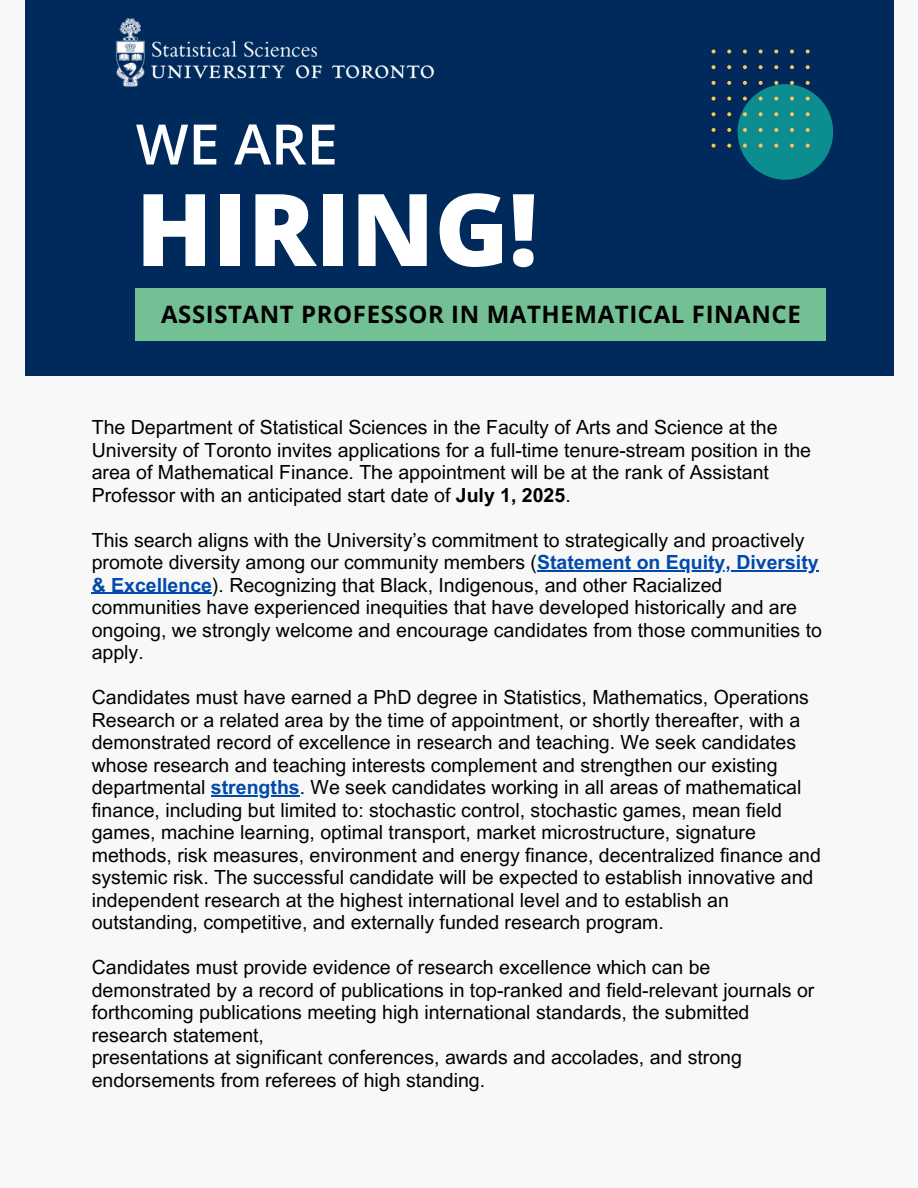
<style>
.page{position:relative;width:918px;height:1188px;background:#f8f8f8}
.page>*{position:absolute;margin:0;border:0;box-sizing:border-box;transform-origin:0 0}
.t1{font:800 100.5px "Open Sans";color:#fff}
.t2{font:600 55.8px "Open Sans";color:#fff}
.t3{font:700 24px "Open Sans";letter-spacing:.025em;color:#000}
.t4{font:19.5px/22.5px "Arial MT Pro";color:#000}
.s1{font-weight:700}
.s2{font-weight:700;color:#004aad}
</style>
<div class="page">
<div style="left:25px;top:0;width:868px;height:375px;background:#002a5c"></div>
<div style="left:136px;top:289px;width:690px;height:52px;background:#72c094"></div>
<svg style="left:712px;top:49px;width:4px;height:4px"></svg>
<svg style="left:727px;top:49px;width:4px;height:4px"></svg>
<svg style="left:743px;top:49px;width:4px;height:4px"></svg>
<svg style="left:759px;top:49px;width:4px;height:4px"></svg>
<svg style="left:774px;top:49px;width:4px;height:4px"></svg>
<svg style="left:790px;top:49px;width:4px;height:4px"></svg>
<svg style="left:806px;top:49px;width:4px;height:4px"></svg>
<svg style="left:712px;top:65px;width:122px;height:115px"></svg>
<hr style="left:537px;top:570px;width:282px;height:2px;background:#004aad">
<hr style="left:92px;top:593px;width:120px;height:1px;background:#004aad">
<hr style="left:211px;top:795px;width:89px;height:1px;background:#004aad">
<img style="left:115px;top:17px;width:320px;height:70px">
<p class="t2" style="left:136px;top:105px;width:204px">WE ARE</p>
<p class="t1" style="left:136px;top:159px;width:404px">HIRING!</p>
<p class="t3" style="left:161px;top:298px;width:641px">ASSISTANT PROFESSOR IN MATHEMATICAL FINANCE</p>
<h2 class="t4" style="left:92px;top:419px;width:721px">The Department of Statistical Sciences in the Faculty of Arts and Science at the University of Toronto invites applications for a full-time tenure-stream position in the area of Mathematical Finance. The appointment will be at the rank of Assistant Professor with an anticipated start date of <span class="s1">July 1, 2025</span>.</h2>
<h1 class="t4" style="left:92px;top:531px;width:728px">This search aligns with the University’s commitment to strategically and proactively promote diversity among our community members (<span class="s2">Statement on Equity, Diversity</span></h1>
<p class="t4" style="left:92px;top:576px;width:732px"><span class="s2">&amp; Excellence</span>). Recognizing that Black, Indigenous, and other Racialized communities have experienced inequities that have developed historically and are ongoing, we strongly welcome and encourage candidates from those communities to apply.</p>
<p class="t4" style="left:92px;top:689px;width:719px">Candidates must have earned a PhD degree in Statistics, Mathematics, Operations<br>Research or a related area by the time of appointment, or shortly thereafter, with a</p>
<h3 class="t4" style="left:92px;top:734px;width:711px">demonstrated record of excellence in research and teaching. We seek candidates whose research and teaching interests complement and strengthen our existing departmental <span class="s2">strengths</span>. We seek candidates working in all areas of mathematical</h3>
<p class="t4" style="left:92px;top:801px;width:731px">finance, including but limited to: stochastic control, stochastic games, mean field games, machine learning, optimal transport, market microstructure, signature methods, risk measures, environment and energy finance, decentralized finance and systemic risk. The successful candidate will be expected to establish innovative and independent research at the highest international level and to establish an outstanding, competitive, and externally funded research program.</p>
<p class="t4" style="left:92px;top:959px;width:724px">Candidates must provide evidence of research excellence which can be demonstrated by a record of publications in top-ranked and field-relevant journals or forthcoming publications meeting high international standards, the submitted research statement,<br>presentations at significant conferences, awards and accolades, and strong</p>
<p class="t4" style="left:92px;top:1071px;width:395px">endorsements from referees of high standing.</p>
</div>
